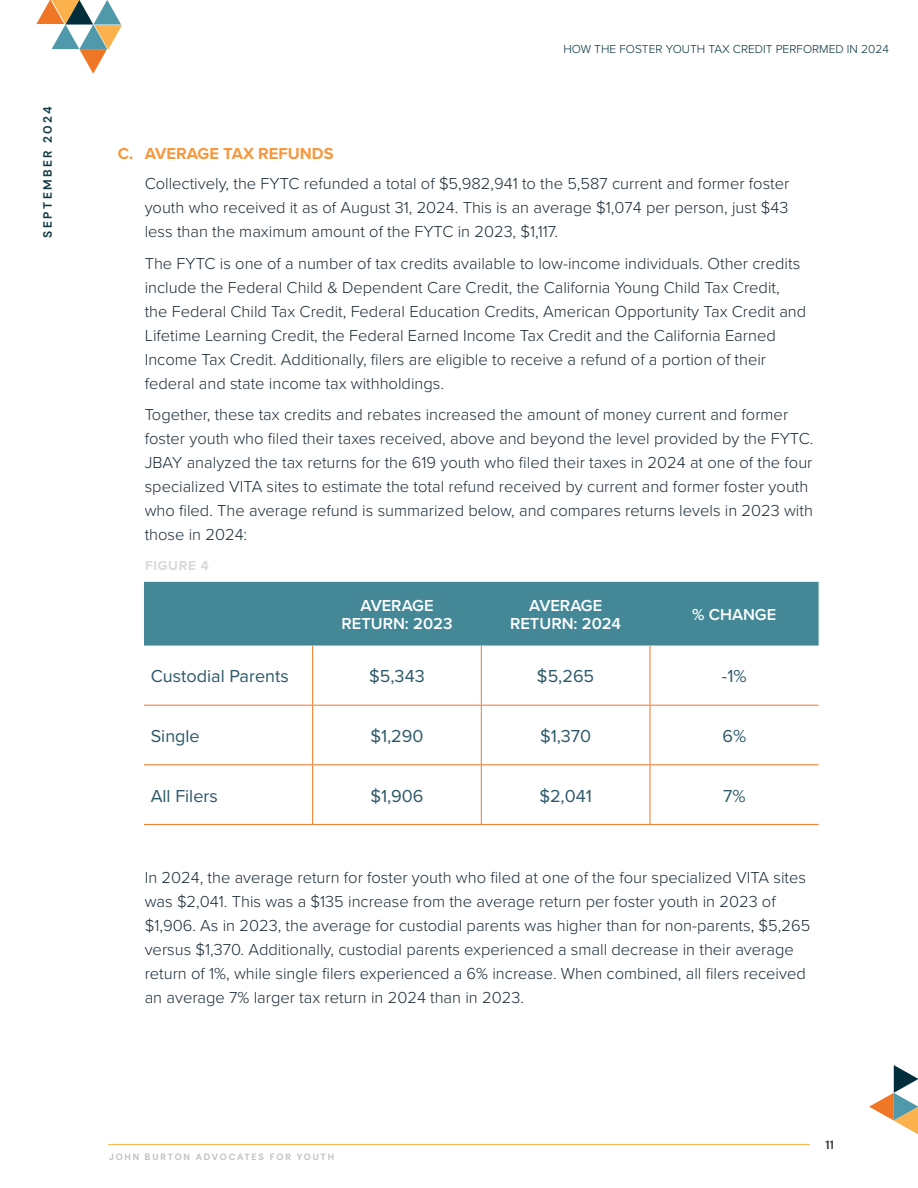
<style>
.page{position:relative;width:918px;height:1188px;background:#fff}
.page>*{position:absolute;margin:0;border:0;box-sizing:border-box;transform-origin:0 0}
.t1{font:18px "Proxima Nova";color:#2d5869}
.t2{font:300 16.5px/24px "Proxima Nova";color:#1c2c38}
.t3{font:600 16.5px/18px "Proxima Nova";color:#fff;text-align:center}
.t4{font:700 16.5px "Proxima Nova";color:#f7973e}
.t5{font:700 13.5px "Proxima Nova";letter-spacing:.05em;color:#d8d9db}
.t6{font:300 12px "Proxima Nova";color:#012e3a}
.t7{font:700 12px "DM Sans";letter-spacing:.2em;color:#113a45}
.t8{font:700 12px "DM Sans";color:#3e3e3f}
.t9{font:700 9px "DM Sans";letter-spacing:.2em;color:#bdbec1}
</style>
<div class="page">
<hr style="left:108px;top:1144px;width:702px;height:1px;background:#fbb24c">
<svg style="left:36px;top:0;width:86px;height:74px"></svg>
<svg style="left:869px;top:1065px;width:49px;height:70px"></svg>
<div style="left:144px;top:582px;width:675px;height:64px;background:#448898"></div>
<hr style="left:312px;top:646px;width:1px;height:59px;background:#ee7625">
<hr style="left:481px;top:646px;width:1px;height:59px;background:#ee7625">
<hr style="left:650px;top:646px;width:1px;height:59px;background:#ee7625">
<hr style="left:144px;top:705px;width:169px;height:1px;background:#ee7625">
<hr style="left:313px;top:705px;width:168px;height:1px;background:#ee7625">
<hr style="left:312px;top:706px;width:1px;height:58px;background:#ee7625">
<hr style="left:481px;top:705px;width:169px;height:1px;background:#ee7625">
<hr style="left:481px;top:706px;width:1px;height:58px;background:#ee7625">
<hr style="left:650px;top:705px;width:169px;height:1px;background:#ee7625">
<hr style="left:650px;top:706px;width:1px;height:58px;background:#ee7625">
<hr style="left:144px;top:764px;width:169px;height:1px;background:#ee7625">
<hr style="left:313px;top:764px;width:168px;height:1px;background:#ee7625">
<hr style="left:312px;top:765px;width:1px;height:59px;background:#ee7625">
<hr style="left:481px;top:764px;width:169px;height:1px;background:#ee7625">
<hr style="left:481px;top:765px;width:1px;height:59px;background:#ee7625">
<hr style="left:650px;top:764px;width:169px;height:1px;background:#ee7625">
<hr style="left:650px;top:765px;width:1px;height:59px;background:#ee7625">
<hr style="left:144px;top:824px;width:169px;height:1px;background:#ee7625">
<hr style="left:313px;top:824px;width:168px;height:1px;background:#ee7625">
<hr style="left:481px;top:824px;width:169px;height:1px;background:#ee7625">
<hr style="left:650px;top:824px;width:169px;height:1px;background:#ee7625">
<p class="t7" style="left:41px;top:238px;width:133px;rotate:-90deg">SEPTEMBER 2024</p>
<p class="t6" style="left:563px;top:44px;width:327px">HOW THE FOSTER YOUTH TAX CREDIT PERFORMED IN 2024</p>
<p class="t4" style="left:118px;top:146px;width:217px">C. AVERAGE TAX REFUNDS</p>
<p class="t2" style="left:145px;top:173px;width:646px;text-align:justify">Collectively, the FYTC refunded a total of $5,982,941 to the 5,587 current and former foster youth who received it as of August 31, 2024. This is an average $1,074 per person, just $43 less than the maximum amount of the FYTC in 2023, $1,117.</p>
<p class="t2" style="left:145px;top:252px;width:663px">The FYTC is one of a number of tax credits available to low-income individuals. Other credits include the Federal Child &amp; Dependent Care Credit, the California Young Child Tax Credit, the Federal Child Tax Credit, Federal Education Credits, American Opportunity Tax Credit and Lifetime Learning Credit, the Federal Earned Income Tax Credit and the California Earned Income Tax Credit. Additionally, filers are eligible to receive a refund of a portion of their federal and state income tax withholdings.</p>
<p class="t2" style="left:145px;top:403px;width:670px">Together, these tax credits and rebates increased the amount of money current and former foster youth who filed their taxes received, above and beyond the level provided by the FYTC.<br>JBAY analyzed the tax returns for the 619 youth who filed their taxes in 2024 at one of the four specialized VITA sites to estimate the total refund received by current and former foster youth who filed. The average refund is summarized below, and compares returns levels in 2023 with those in 2024:</p>
<p class="t5" style="left:145px;top:560px;width:65px">FIGURE 4</p>
<p class="t3" style="left:341px;top:597px;width:113px">AVERAGE<br>RETURN: 2023</p>
<p class="t3" style="left:510px;top:597px;width:113px">AVERAGE<br>RETURN: 2024</p>
<p class="t3" style="left:692px;top:606px;width:86px">% CHANGE</p>
<p class="t1" style="left:151px;top:669px;width:139px">Custodial Parents</p>
<p class="t1" style="left:369px;top:669px;width:57px">$5,343</p>
<p class="t1" style="left:537px;top:669px;width:59px">$5,265</p>
<p class="t1" style="left:722px;top:669px;width:26px">-1%</p>
<p class="t1" style="left:151px;top:728px;width:51px">Single</p>
<p class="t1" style="left:370px;top:728px;width:55px">$1,290</p>
<p class="t1" style="left:540px;top:728px;width:53px">$1,370</p>
<p class="t1" style="left:722px;top:728px;width:25px">6%</p>
<p class="t1" style="left:151px;top:788px;width:69px">All Filers</p>
<p class="t1" style="left:370px;top:788px;width:55px">$1,906</p>
<p class="t1" style="left:539px;top:788px;width:54px">$2,041</p>
<p class="t1" style="left:723px;top:788px;width:24px">7%</p>
<p class="t2" style="left:145px;top:866px;width:667px">In 2024, the average return for foster youth who filed at one of the four specialized VITA sites was $2,041. This was a $135 increase from the average return per foster youth in 2023 of $1,906. As in 2023, the average for custodial parents was higher than for non-parents, $5,265 versus $1,370. Additionally, custodial parents experienced a small decrease in their average return of 1%, while single filers experienced a 6% increase. When combined, all filers received an average 7% larger tax return in 2024 than in 2023.</p>
<p class="t9" style="left:109px;top:1151px;width:227px">JOHN BURTON ADVOCATES FOR YOUTH</p>
<p class="t8" style="left:826px;top:1138px;width:10px">11</p>
</div>
